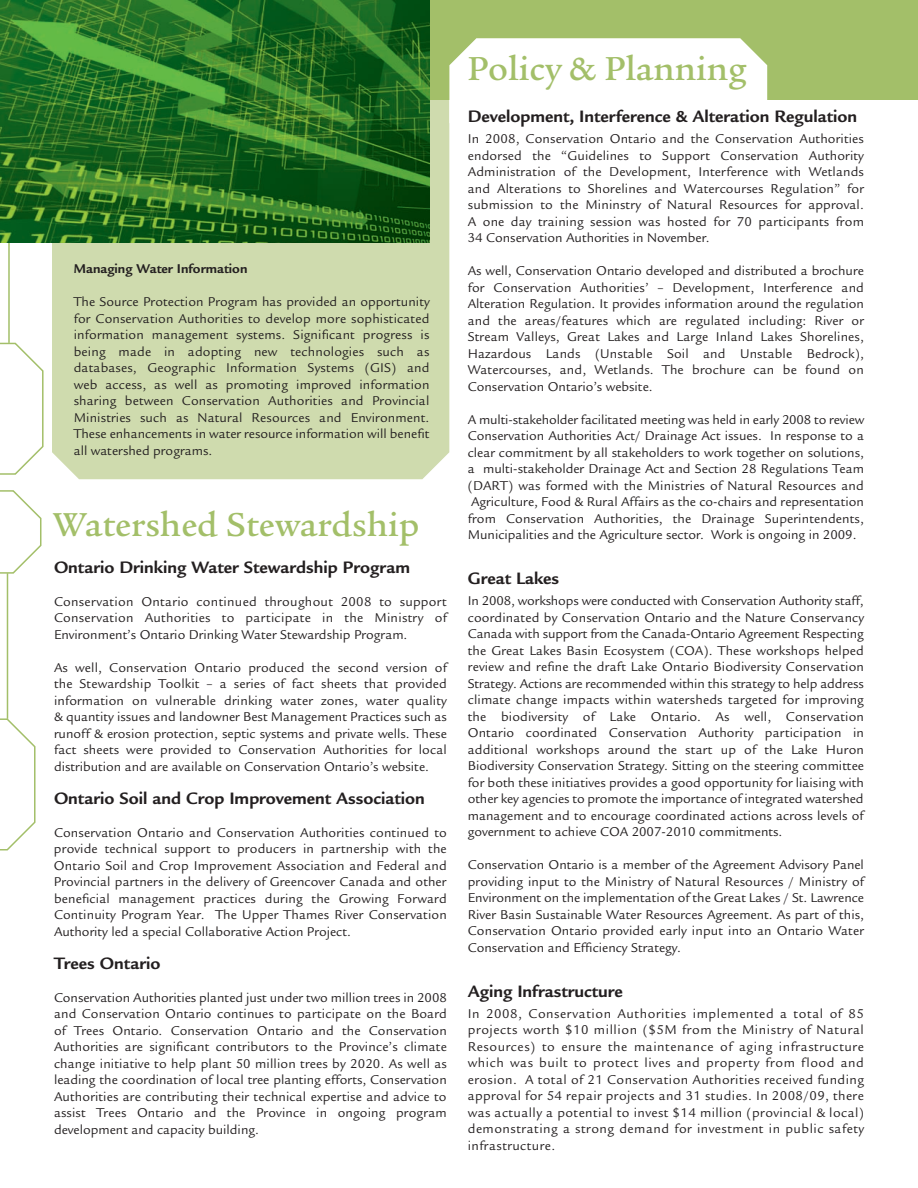
<style>
.page{position:relative;width:918px;height:1188px;background:#fff}
.page>*{position:absolute;margin:0;border:0;box-sizing:border-box;transform-origin:0 0}
.t1{font:500 36px "Legacy Serif Std";color:#a3bf69}
.t2{font:700 18px "Legacy Sans Std";color:#231f20}
.t3{font:13.8px/16.5px "Legacy Sans Std";color:#231f20;text-align:justify}
.t4{font:700 13.8px "Legacy Sans Std";color:#231f20}
</style>
<div class="page">
<hr style="left:8px;top:197px;width:2px;height:146px;background:#a3bf69">
<svg style="left:0;top:343px;width:44px;height:132px"></svg>
<svg style="left:0;top:718px;width:36px;height:132px"></svg>
<div style="left:0;top:0;width:918px;height:100px;background:#a3bf69"></div>
<div style="left:52px;top:150px;width:397px;height:329px;background:#cfdbae"></div>
<svg style="left:430px;top:38px;width:337px;height:112px"></svg>
<img style="left:0;top:0;width:430px;height:243px">
<svg style="left:0;top:490px;width:41px;height:84px"></svg>
<hr style="left:7px;top:573px;width:1px;height:146px;background:#a3bf69">
<p class="t4" style="left:74px;top:264px;width:175px">Managing Water Information</p>
<p class="t3" style="left:74px;top:295px;width:357px">The Source Protection Program has provided an opportunity for Conservation Authorities to develop more sophisticated information management systems. Significant progress is being made in adopting new technologies such as databases, Geographic Information Systems (GIS) and web access, as well as promoting improved information sharing between Conservation Authorities and Provincial Ministries such as Natural Resources and Environment.<br>These enhancements in water resource information will benefit all watershed programs.</p>
<h1 class="t1" style="left:52px;top:512px;width:368px">Watershed Stewardship</h1>
<h2 class="t2" style="left:54px;top:560px;width:358px">Ontario Drinking Water Stewardship Program</h2>
<p class="t3" style="left:54px;top:594px;width:394px">Conservation Ontario continued throughout 2008 to support Conservation Authorities to participate in the Ministry of Environment’s Ontario Drinking Water Stewardship Program.</p>
<p class="t3" style="left:54px;top:660px;width:394px">As well, Conservation Ontario produced the second version of the Stewardship Toolkit – a series of fact sheets that provided information on vulnerable drinking water zones, water quality &amp; quantity issues and landowner Best Management Practices such as runoff &amp; erosion protection, septic systems and private wells. These fact sheets were provided to Conservation Authorities for local distribution and are available on Conservation Ontario’s website.</p>
<h2 class="t2" style="left:54px;top:791px;width:372px">Ontario Soil and Crop Improvement Association</h2>
<p class="t3" style="left:54px;top:825px;width:394px">Conservation Ontario and Conservation Authorities continued to provide technical support to producers in partnership with the Ontario Soil and Crop Improvement Association and Federal and Provincial partners in the delivery of Greencover Canada and other beneficial management practices during the Growing Forward Continuity Program Year. The Upper Thames River Conservation Authority led a special Collaborative Action Project.</p>
<h2 class="t2" style="left:54px;top:956px;width:108px">Trees Ontario</h2>
<p class="t3" style="left:54px;top:990px;width:394px">Conservation Authorities planted just under two million trees in 2008 and Conservation Ontario continues to participate on the Board of Trees Ontario. Conservation Ontario and the Conservation Authorities are significant contributors to the Province’s climate change initiative to help plant 50 million trees by 2020. As well as leading the coordination of local tree planting efforts, Conservation Authorities are contributing their technical expertise and advice to assist Trees Ontario and the Province in ongoing program development and capacity building.</p>
<h1 class="t1" style="left:468px;top:55px;width:281px">Policy &amp; Planning</h1>
<h2 class="t2" style="left:468px;top:110px;width:391px">Development, Interference &amp; Alteration Regulation</h2>
<p class="t3" style="left:468px;top:132px;width:398px">In 2008, Conservation Ontario and the Conservation Authorities endorsed the “Guidelines to Support Conservation Authority Administration of the Development, Interference with Wetlands and Alterations to Shorelines and Watercourses Regulation” for submission to the Mininstry of Natural Resources for approval.<br>A one day training session was hosted for 70 participants from 34 Conservation Authorities in November.</p>
<p class="t3" style="left:468px;top:264px;width:398px">As well, Conservation Ontario developed and distributed a brochure for Conservation Authorities’ – Development, Interference and Alteration Regulation. It provides information around the regulation and the areas/features which are regulated including: River or Stream Valleys, Great Lakes and Large Inland Lakes Shorelines, Hazardous Lands (Unstable Soil and Unstable Bedrock), Watercourses, and, Wetlands. The brochure can be found on Conservation Ontario’s website.</p>
<p class="t3" style="left:468px;top:412px;width:398px">A multi-stakeholder facilitated meeting was held in early 2008 to review Conservation Authorities Act/ Drainage Act issues. In response to a clear commitment by all stakeholders to work together on solutions, a multi-stakeholder Drainage Act and Section 28 Regulations Team (DART) was formed with the Ministries of Natural Resources and Agriculture, Food &amp; Rural Affairs as the co-chairs and representation from Conservation Authorities, the Drainage Superintendents, Municipalities and the Agriculture sector. Work is ongoing in 2009.</p>
<h2 class="t2" style="left:468px;top:572px;width:93px">Great Lakes</h2>
<p class="t3" style="left:468px;top:594px;width:398px">In 2008, workshops were conducted with Conservation Authority staff, coordinated by Conservation Ontario and the Nature Conservancy Canada with support from the Canada-Ontario Agreement Respecting the Great Lakes Basin Ecosystem (COA). These workshops helped review and refine the draft Lake Ontario Biodiversity Conservation Strategy. Actions are recommended within this strategy to help address climate change impacts within watersheds targeted for improving the biodiversity of Lake Ontario. As well, Conservation Ontario coordinated Conservation Authority participation in additional workshops around the start up of the Lake Huron Biodiversity Conservation Strategy. Sitting on the steering committee for both these initiatives provides a good opportunity for liaising with other key agencies to promote the importance of integrated watershed management and to encourage coordinated actions across levels of government to achieve COA 2007-2010 commitments.</p>
<p class="t3" style="left:468px;top:858px;width:398px">Conservation Ontario is a member of the Agreement Advisory Panel providing input to the Ministry of Natural Resources / Ministry of Environment on the implementation of the Great Lakes / St. Lawrence River Basin Sustainable Water Resources Agreement. As part of this, Conservation Ontario provided early input into an Ontario Water Conservation and Efficiency Strategy.</p>
<h2 class="t2" style="left:468px;top:984px;width:156px">Aging Infrastructure</h2>
<p class="t3" style="left:468px;top:1006px;width:398px">In 2008, Conservation Authorities implemented a total of 85 projects worth $10 million ($5M from the Ministry of Natural Resources) to ensure the maintenance of aging infrastructure which was built to protect lives and property from flood and erosion. A total of 21 Conservation Authorities received funding approval for 54 repair projects and 31 studies. In 2008/09, there was actually a potential to invest $14 million (provincial &amp; local) demonstrating a strong demand for investment in public safety infrastructure.</p>
</div>
